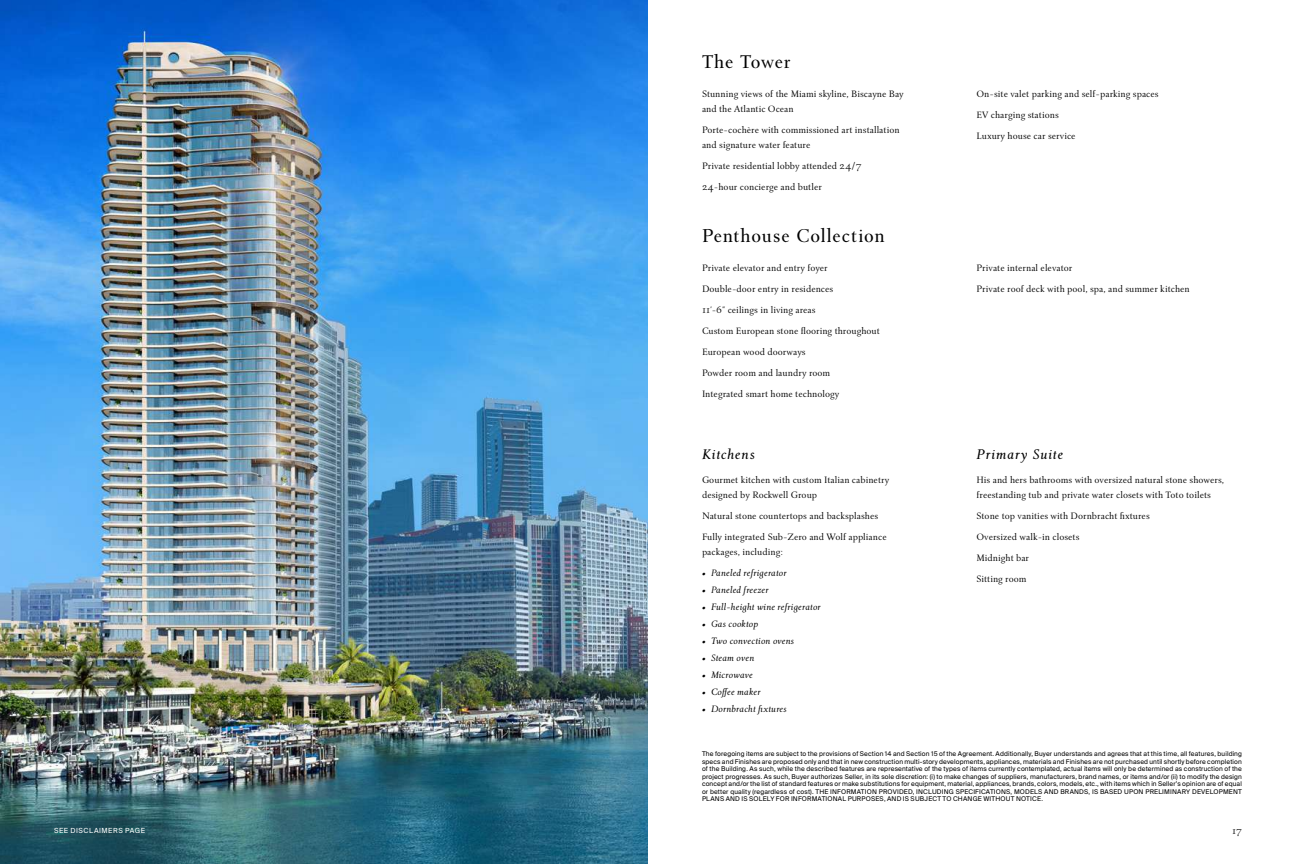
<style>
.page{position:relative;width:1296px;height:864px;background:#fff}
.page>*{position:absolute;margin:0;border:0;box-sizing:border-box;transform-origin:0 0}
.t1{font:20px "Roos St Regis Display";letter-spacing:.035em;color:#000}
.t2{font:italic 15px "Roos St Regis Display";letter-spacing:.045em;color:#000}
.t3{font:10px/21px "Roos St Regis Text";color:#000}
.t4{font:italic 10px "Roos St Regis Text";color:#000}
.t5{font:7px "Suisse Intl";letter-spacing:.075em;color:#fff}
.t6{font:6.5px/7.5px "Suisse Intl";letter-spacing:.03em;color:#000;text-align:justify}
</style>
<div class="page">
<img style="left:0;top:0;width:648px;height:864px">
<h1 class="t1" style="left:702px;top:50px;width:90px">The Tower</h1>
<h3 class="t3" style="left:702px;top:86px;width:203px;line-height:15px">Stunning views of the Miami skyline, Biscayne Bay and the Atlantic Ocean</h3>
<h3 class="t3" style="left:702px;top:122px;width:199px;line-height:15px">Porte-cochère with commissioned art installation and signature water feature</h3>
<h3 class="t3" style="left:702px;top:155px;width:161px">Private residential lobby attended 24/7<br>24-hour concierge and butler</h3>
<h3 class="t3" style="left:976px;top:83px;width:184px">On-site valet parking and self-parking spaces<br>EV charging stations<br>Luxury house car service</h3>
<h1 class="t1" style="left:702px;top:225px;width:184px">Penthouse Collection</h1>
<h3 class="t3" style="left:702px;top:257px;width:179px">Private elevator and entry foyer<br>Double-door entry in residences<br>11'-6" ceilings in living areas<br>Custom European stone flooring throughout<br>European wood doorways<br>Powder room and laundry room<br>Integrated smart home technology</h3>
<h3 class="t3" style="left:976px;top:257px;width:215px">Private internal elevator<br>Private roof deck with pool, spa, and summer kitchen</h3>
<h2 class="t2" style="left:702px;top:446px;width:55px">Kitchens</h2>
<h3 class="t3" style="left:702px;top:473px;width:189px;line-height:15px">Gourmet kitchen with custom Italian cabinetry designed by Rockwell Group</h3>
<h3 class="t3" style="left:702px;top:506px;width:186px">Natural stone countertops and backsplashes<br>Fully integrated Sub-Zero and Wolf appliance</h3>
<h3 class="t3" style="left:702px;top:542px;width:83px">packages, including:</h3>
<h3 class="t4" style="left:702px;top:567px;width:86px">• Paneled refrigerator</h3>
<h3 class="t4" style="left:702px;top:584px;width:68px">• Paneled freezer</h3>
<h3 class="t4" style="left:702px;top:601px;width:120px">• Full-height wine refrigerator</h3>
<h3 class="t4" style="left:702px;top:618px;width:58px">• Gas cooktop</h3>
<h3 class="t4" style="left:702px;top:635px;width:94px">• Two convection ovens</h3>
<h3 class="t4" style="left:702px;top:652px;width:54px">• Steam oven</h3>
<h3 class="t4" style="left:702px;top:669px;width:52px">• Microwave</h3>
<h3 class="t4" style="left:702px;top:686px;width:60px">• Coffee maker</h3>
<h3 class="t4" style="left:702px;top:703px;width:86px">• Dornbracht fixtures</h3>
<h2 class="t2" style="left:976px;top:446px;width:88px">Primary Suite</h2>
<h3 class="t3" style="left:976px;top:473px;width:249px;line-height:15px">His and hers bathrooms with oversized natural stone showers, freestanding tub and private water closets with Toto toilets</h3>
<h3 class="t3" style="left:976px;top:506px;width:175px">Stone top vanities with Dornbracht fixtures<br>Oversized walk-in closets<br>Midnight bar<br>Sitting room</h3>
<p class="t6" style="left:702px;top:750px;width:542px">The foregoing items are subject to the provisions of Section 14 and Section 15 of the Agreement. Additionally, Buyer understands and agrees that at this time, all features, building specs and Finishes are proposed only and that in new construction multi-story developments, appliances, materials and Finishes are not purchased until shortly before completion of the Building. As such, while the described features are representative of the types of items currently contemplated, actual items will only be determined as construction of the project progresses. As such, Buyer authorizes Seller, in its sole discretion: (i) to make changes of suppliers, manufacturers, brand names, or items and/or (ii) to modify the design concept and/or the list of standard features or make substitutions for equipment, material, appliances, brands, colors, models, etc., with items which in Seller’s opinion are of equal or better quality (regardless of cost). THE INFORMATION PROVIDED, INCLUDING SPECIFICATIONS, MODELS AND BRANDS, IS BASED UPON PRELIMINARY DEVELOPMENT PLANS AND IS SOLELY FOR INFORMATIONAL PURPOSES, AND IS SUBJECT TO CHANGE WITHOUT NOTICE.</p>
<p class="t5" style="left:54px;top:826px;width:93px">SEE DISCLAIMERS PAGE</p>
<h3 class="t3" style="left:1232px;top:820px;width:11px">17</h3>
</div>
